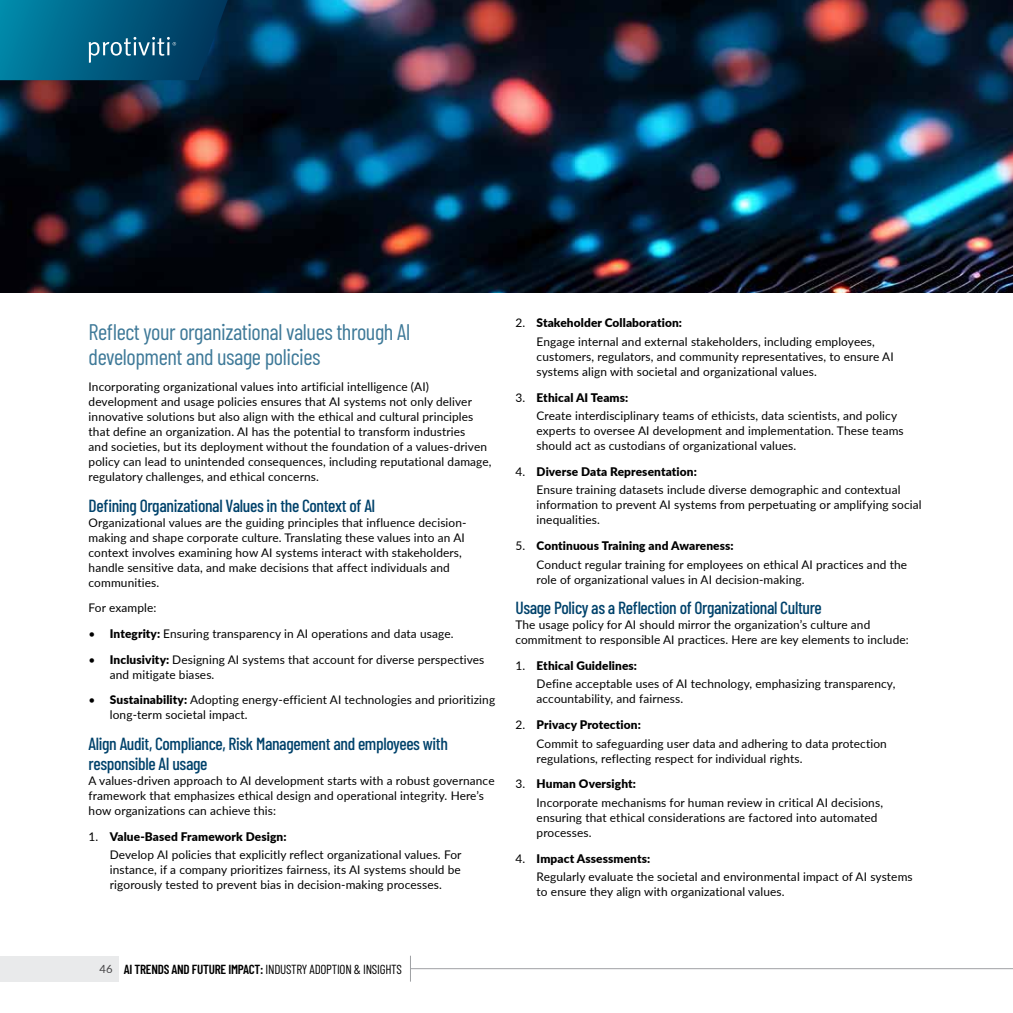
<style>
.page{position:relative;width:1013px;height:1013px;background:#fff}
.page>*{position:absolute;margin:0;border:0;box-sizing:border-box;transform-origin:0 0}
.t1{font:22.5px/25px "Barlow Condensed";letter-spacing:-.02em;color:#3e7998}
.t2{font:500 17.5px/20px "Barlow Condensed";letter-spacing:-.02em;color:#00426b}
.t3{font:13.12px "Barlow Condensed";letter-spacing:-.02em;color:#000}
.t4{font:11.88px/15px "Lato";letter-spacing:.01em;color:#000}
.s1{font-weight:900}
.s2{font-family:"Lato";font-size:11.25px;color:#464547}
.s3{font-weight:600}
</style>
<div class="page">
<div style="left:0;top:955px;width:118px;height:26px;background:#e9eaeb"></div>
<hr style="left:410px;top:968px;width:602px;height:1px;background:#9fa1a4">
<svg style="left:410px;top:955px;width:1px;height:26px"></svg>
<img style="left:0;top:0;width:1012px;height:292px">
<svg style="left:0;top:0;width:234px;height:80px"></svg>
<h1 class="t1" style="left:89px;top:318px;width:323px">Reflect your organizational values through AI development and usage policies</h1>
<p class="t4" style="left:89px;top:379px;width:404px">Incorporating organizational values into artificial intelligence (AI) development and usage policies ensures that AI systems not only deliver innovative solutions but also align with the ethical and cultural principles that define an organization. AI has the potential to transform industries<br>and societies, but its deployment without the foundation of a values-driven policy can lead to unintended consequences, including reputational damage, regulatory challenges, and ethical concerns.</p>
<h2 class="t2" style="left:89px;top:494px;width:288px">Defining Organizational Values in the Context of AI</h2>
<p class="t4" style="left:89px;top:514px;width:379px">Organizational values are the guiding principles that influence decision&shy;making and shape corporate culture. Translating these values into an AI context involves examining how AI systems interact with stakeholders, handle sensitive data, and make decisions that affect individuals and communities.</p>
<p class="t4" style="left:89px;top:600px;width:69px">For example:</p>
<p class="t4" style="left:89px;top:625px;width:366px">• <span class="s1">Integrity:</span> Ensuring transparency in AI operations and data usage.</p>
<p class="t4" style="left:110px;top:651px;width:376px;text-indent:-21px">• <span class="s1">Inclusivity:</span> Designing AI systems that account for diverse perspectives and mitigate biases.</p>
<p class="t4" style="left:110px;top:692px;width:387px;text-indent:-21px">• <span class="s1">Sustainability:</span> Adopting energy-efficient AI technologies and prioritizing long-term societal impact.</p>
<h2 class="t2" style="left:89px;top:732px;width:361px">Align Audit, Compliance, Risk Management and employees with responsible AI usage</h2>
<p class="t4" style="left:89px;top:772px;width:407px">A values-driven approach to AI development starts with a robust governance framework that emphasizes ethical design and operational integrity. Here’s how organizations can achieve this:</p>
<p class="t4" style="left:110px;top:826px;width:353px;line-height:18.5px;text-indent:-21px">1. <span class="s1">Value-Based Framework Design:<br></span>Develop AI policies that explicitly reflect organizational values. For</p>
<p class="t4" style="left:110px;top:861px;width:352px">instance, if a company prioritizes fairness, its AI systems should be rigorously tested to prevent bias in decision-making processes.</p>
<p class="t4" style="left:536px;top:313px;width:340px;line-height:18.5px;text-indent:-21px">2. <span class="s1">Stakeholder Collaboration:<br></span>Engage internal and external stakeholders, including employees,</p>
<p class="t4" style="left:536px;top:349px;width:359px">customers, regulators, and community representatives, to ensure AI systems align with societal and organizational values.</p>
<p class="t4" style="left:536px;top:387px;width:362px;line-height:18.5px;text-indent:-21px">3. <span class="s1">Ethical AI Teams:<br></span>Create interdisciplinary teams of ethicists, data scientists, and policy</p>
<p class="t4" style="left:536px;top:423px;width:368px">experts to oversee AI development and implementation. These teams should act as custodians of organizational values.</p>
<p class="t4" style="left:536px;top:462px;width:365px;line-height:18.5px;text-indent:-21px">4. <span class="s1">Diverse Data Representation:<br></span>Ensure training datasets include diverse demographic and contextual</p>
<p class="t4" style="left:536px;top:497px;width:386px">information to prevent AI systems from perpetuating or amplifying social inequalities.</p>
<p class="t4" style="left:536px;top:536px;width:372px;line-height:18.5px;text-indent:-21px">5. <span class="s1">Continuous Training and Awareness:<br></span>Conduct regular training for employees on ethical AI practices and the</p>
<p class="t4" style="left:536px;top:571px;width:269px">role of organizational values in AI decision-making.</p>
<h2 class="t2" style="left:515px;top:596px;width:308px">Usage Policy as a Reflection of Organizational Culture</h2>
<p class="t4" style="left:515px;top:617px;width:395px">The usage policy for AI should mirror the organization’s culture and commitment to responsible AI practices. Here are key elements to include:</p>
<p class="t4" style="left:536px;top:656px;width:360px;line-height:18.5px;text-indent:-21px">1. <span class="s1">Ethical Guidelines:<br></span>Define acceptable uses of AI technology, emphasizing transparency,</p>
<p class="t4" style="left:536px;top:691px;width:148px">accountability, and fairness.</p>
<p class="t4" style="left:536px;top:715px;width:352px;line-height:18.5px;text-indent:-21px">2. <span class="s1">Privacy Protection:<br></span>Commit to safeguarding user data and adhering to data protection</p>
<p class="t4" style="left:536px;top:750px;width:267px">regulations, reflecting respect for individual rights.</p>
<p class="t4" style="left:536px;top:774px;width:348px;line-height:18.5px;text-indent:-21px">3. <span class="s1">Human Oversight:<br></span>Incorporate mechanisms for human review in critical AI decisions,</p>
<p class="t4" style="left:536px;top:809px;width:342px">ensuring that ethical considerations are factored into automated processes.</p>
<p class="t4" style="left:536px;top:848px;width:377px;line-height:18.5px;text-indent:-21px">4. <span class="s1">Impact Assessments:<br></span>Regularly evaluate the societal and environmental impact of AI systems</p>
<p class="t4" style="left:536px;top:883px;width:249px">to ensure they align with organizational values.</p>
<p class="t3" style="left:99px;top:959px;width:304px"><span class="s2">46</span> <span class="s3">AI TRENDS AND FUTURE IMPACT:</span> INDUSTRY ADOPTION &amp; INSIGHTS</p>
</div>
